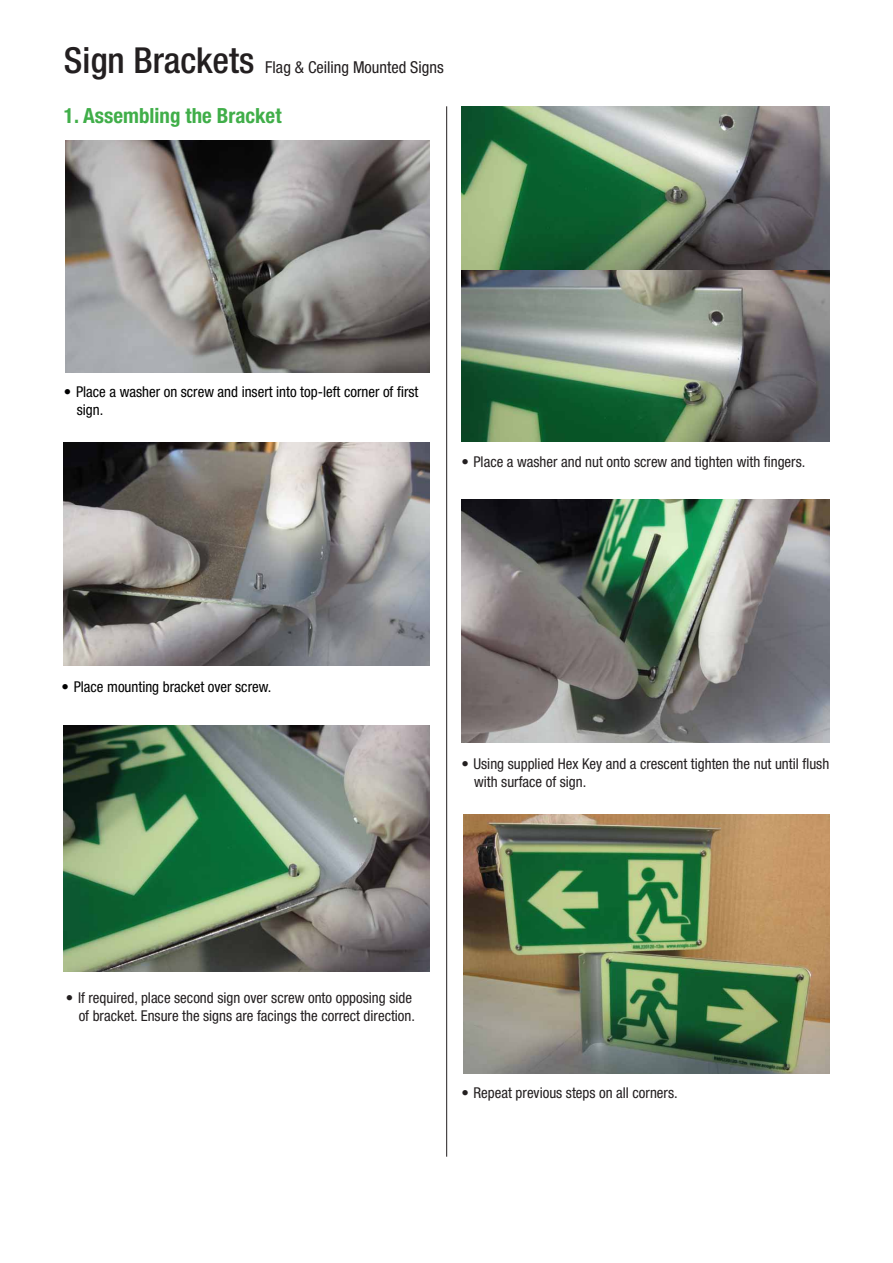
<style>
.page{position:relative;width:893px;height:1263px;background:#fff}
.page>*{position:absolute;margin:0;border:0;box-sizing:border-box;transform-origin:0 0}
.t1{font:500 condensed 35.85px "Helvetica Neue";color:#231f20}
.t2{font:700 condensed 20.85px "Helvetica Neue";color:#40ae49}
.t3{font:condensed 16.5px "Helvetica Neue";color:#231f20}
.t4{font:condensed 15px/18px "Helvetica Neue";color:#231f20;text-align:right}
.t5{font:condensed 15px/18px "Helvetica Neue";color:#000001}
</style>
<div class="page">
<hr style="left:446px;top:106px;width:1px;height:1051px;background:#231f20">
<img style="left:64px;top:725px;width:365px;height:247px">
<img style="left:65px;top:140px;width:364px;height:232px">
<img style="left:64px;top:442px;width:365px;height:223px">
<img style="left:461px;top:106px;width:368px;height:164px">
<img style="left:463px;top:814px;width:366px;height:260px">
<img style="left:461px;top:270px;width:368px;height:172px">
<img style="left:461px;top:500px;width:368px;height:242px">
<p class="t1" style="left:64px;top:39px;width:192px">Sign Brackets</p>
<p class="t3" style="left:265px;top:58px;width:180px">Flag &amp; Ceiling Mounted Signs</p>
<p class="t2" style="left:64px;top:102px;width:219px">1. Assembling the Bracket</p>
<p class="t5" style="left:77px;top:382px;width:343px;text-indent:-13px">• Place a washer on screw and insert into top-left corner of first sign.</p>
<p class="t4" style="left:461px;top:452px;width:345px">• Place a washer and nut onto screw and tighten with fingers.</p>
<p class="t5" style="left:62px;top:678px;width:211px">• Place mounting bracket over screw.</p>
<p class="t4" style="left:474px;top:754px;width:357px;text-align:left;text-indent:-13px">• Using supplied Hex Key and a crescent tighten the nut until flush with surface of sign.</p>
<p class="t4" style="left:66px;top:988px;width:351px">• If required, place second sign over screw onto opposing side of bracket. Ensure the signs are facings the correct direction.</p>
<p class="t4" style="left:461px;top:1084px;width:218px">• Repeat previous steps on all corners.</p>
</div>
